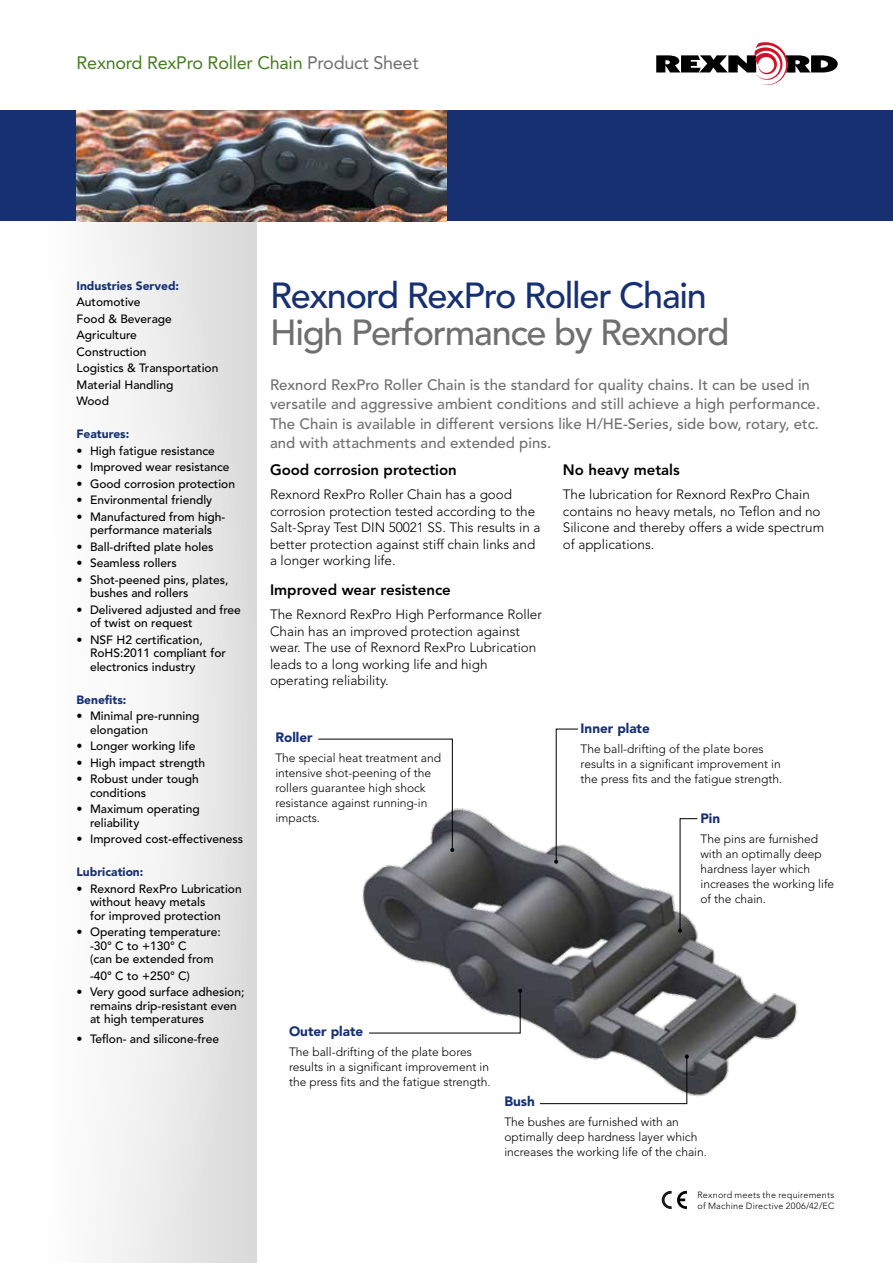
<style>
.page{position:relative;width:893px;height:1263px;background:#fff}
.page>*{position:absolute;margin:0;border:0;box-sizing:border-box;transform-origin:0 0}
.t1{font:500 36px "Avenir LT Std";letter-spacing:-.035em;color:#163072}
.t2{font:500 36px "Avenir LT Std";letter-spacing:-.035em;color:#706f6f}
.t3{font:18px "Avenir LT Std";letter-spacing:-.015em;color:#457c1f}
.t4{font:500 15px/19.5px "Avenir LT Std";color:#706f6f}
.t5{font:800 15px "Avenir LT Std";color:#000}
.t6{font:300 13.5px/16.5px "Avenir LT Std";color:#000}
.t7{font:900 13.5px "Avenir LT Std";color:#163072}
.t8{font:500 12px/13.5px "Avenir LT Std";color:#000}
.t9{font:300 12px/15px "Avenir LT Std";color:#000}
.t10{font:900 12px "Avenir LT Std";color:#163072}
.t11{font:300 9px/10.8px "Avenir LT Std";letter-spacing:.025em;color:#000}
.s1{color:#706f6f}
</style>
<div class="page">
<div style="left:0;top:221px;width:257px;height:1042px;background:linear-gradient(to right,#fff,#dfdfdf)"></div>
<div style="left:0;top:111px;width:893px;height:110px;background:#163072"></div>
<svg style="left:656px;top:42px;width:182px;height:44px"></svg>
<img style="left:77px;top:111px;width:369px;height:110px">
<img style="left:362px;top:808px;width:436px;height:289px">
<svg style="left:318px;top:738px;width:136px;height:114px"></svg>
<svg style="left:368px;top:989px;width:154px;height:45px"></svg>
<svg style="left:554px;top:728px;width:25px;height:136px"></svg>
<svg style="left:678px;top:818px;width:20px;height:115px"></svg>
<svg style="left:539px;top:1054px;width:150px;height:51px"></svg>
<svg style="left:662px;top:1191px;width:25px;height:18px"></svg>
<h2 class="t3" style="left:77px;top:52px;width:344px">Rexnord RexPro Roller Chain <span class="s1">Product Sheet</span></h2>
<p class="t10" style="left:77px;top:278px;width:104px">Industries Served:</p>
<p class="t8" style="left:77px;top:294px;width:143px;line-height:16.5px">Automotive<br>Food &amp; Beverage<br>Agriculture<br>Construction<br>Logistics &amp; Transportation<br>Material Handling<br>Wood</p>
<p class="t10" style="left:77px;top:427px;width:54px">Features:</p>
<p class="t8" style="left:77px;top:444px;width:140px">• High fatigue resistance</p>
<p class="t8" style="left:77px;top:460px;width:155px">• Improved wear resistance</p>
<p class="t8" style="left:77px;top:477px;width:160px">• Good corrosion protection</p>
<p class="t8" style="left:77px;top:493px;width:137px">• Environmental friendly</p>
<p class="t8" style="left:77px;top:510px;width:150px;text-align:center">• Manufactured from high&shy;performance materials</p>
<p class="t8" style="left:77px;top:540px;width:138px">• Ball-drifted plate holes</p>
<p class="t8" style="left:77px;top:556px;width:102px">• Seamless rollers</p>
<p class="t8" style="left:90px;top:573px;width:140px;text-indent:-14px">• Shot-peened pins, plates, bushes and rollers</p>
<p class="t8" style="left:90px;top:603px;width:152px;text-indent:-14px">• Delivered adjusted and free of twist on request</p>
<p class="t8" style="left:90px;top:633px;width:137px;text-indent:-14px">• NSF H2 certification,<br>RoHS:2011 compliant for electronics industry</p>
<p class="t10" style="left:77px;top:692px;width:51px">Benefits:</p>
<p class="t8" style="left:90px;top:709px;width:111px;text-indent:-14px">• Minimal pre-running elongation</p>
<p class="t8" style="left:77px;top:739px;width:120px">• Longer working life</p>
<p class="t8" style="left:77px;top:756px;width:130px">• High impact strength</p>
<p class="t8" style="left:90px;top:772px;width:110px;text-indent:-14px">• Robust under tough conditions</p>
<p class="t8" style="left:90px;top:802px;width:111px;text-indent:-14px">• Maximum operating reliability</p>
<p class="t8" style="left:77px;top:832px;width:168px">• Improved cost-effectiveness</p>
<p class="t10" style="left:77px;top:865px;width:68px">Lubrication:</p>
<p class="t8" style="left:90px;top:882px;width:153px;text-indent:-14px">• Rexnord RexPro Lubrication without heavy metals<br>for improved protection</p>
<p class="t8" style="left:90px;top:925px;width:132px;text-indent:-14px">• Operating temperature: -30° C to +130° C<br>(can be extended from</p>
<p class="t8" style="left:90px;top:969px;width:101px">-40° C to +250° C)</p>
<p class="t8" style="left:90px;top:985px;width:156px;text-indent:-14px">• Very good surface adhesion; remains drip-resistant even at high temperatures</p>
<p class="t8" style="left:77px;top:1032px;width:144px">• Teflon- and silicone-free</p>
<h1 class="t1" style="left:270px;top:275px;width:438px">Rexnord RexPro Roller Chain</h1>
<h1 class="t2" style="left:270px;top:312px;width:461px">High Performance by Rexnord</h1>
<p class="t4" style="left:270px;top:375px;width:552px">Rexnord RexPro Roller Chain is the standard for quality chains. It can be used in versatile and aggressive ambient conditions and still achieve a high performance.<br>The Chain is available in different versions like H/HE-Series, side bow, rotary, etc. and with attachments and extended pins.</p>
<p class="t5" style="left:270px;top:461px;width:188px">Good corrosion protection</p>
<p class="t6" style="left:270px;top:486px;width:272px">Rexnord RexPro Roller Chain has a good corrosion protection tested according to the Salt-Spray Test DIN 50021 SS. This results in a better protection against stiff chain links and a longer working life.</p>
<p class="t5" style="left:270px;top:581px;width:182px">Improved wear resistence</p>
<p class="t6" style="left:270px;top:606px;width:273px">The Rexnord RexPro High Performance Roller Chain has an improved protection against wear. The use of Rexnord RexPro Lubrication leads to a long working life and high operating reliability.</p>
<p class="t7" style="left:275px;top:729px;width:39px">Roller</p>
<p class="t9" style="left:275px;top:750px;width:167px">The special heat treatment and intensive shot-peening of the rollers guarantee high shock resistance against running-in impacts.</p>
<p class="t5" style="left:563px;top:461px;width:118px">No heavy metals</p>
<p class="t6" style="left:563px;top:486px;width:263px">The lubrication for Rexnord RexPro Chain contains no heavy metals, no Teflon and no Silicone and thereby offers a wide spectrum of applications.</p>
<p class="t7" style="left:581px;top:720px;width:71px">Inner plate</p>
<p class="t9" style="left:581px;top:741px;width:203px">The ball-drifting of the plate bores results in a significant improvement in the press fits and the fatigue strength.</p>
<p class="t7" style="left:700px;top:810px;width:21px">Pin</p>
<p class="t9" style="left:700px;top:831px;width:135px">The pins are furnished with an optimally deep hardness layer which increases the working life of the chain.</p>
<p class="t7" style="left:289px;top:1023px;width:76px">Outer plate</p>
<p class="t9" style="left:289px;top:1044px;width:203px">The ball-drifting of the plate bores results in a significant improvement in the press fits and the fatigue strength.</p>
<p class="t7" style="left:504px;top:1093px;width:32px">Bush</p>
<p class="t9" style="left:504px;top:1115px;width:204px">The bushes are furnished with an optimally deep hardness layer which increases the working life of the chain.</p>
<p class="t11" style="left:697px;top:1189px;width:138px">Rexnord meets the requirements of Machine Directive 2006/42/EC</p>
</div>
